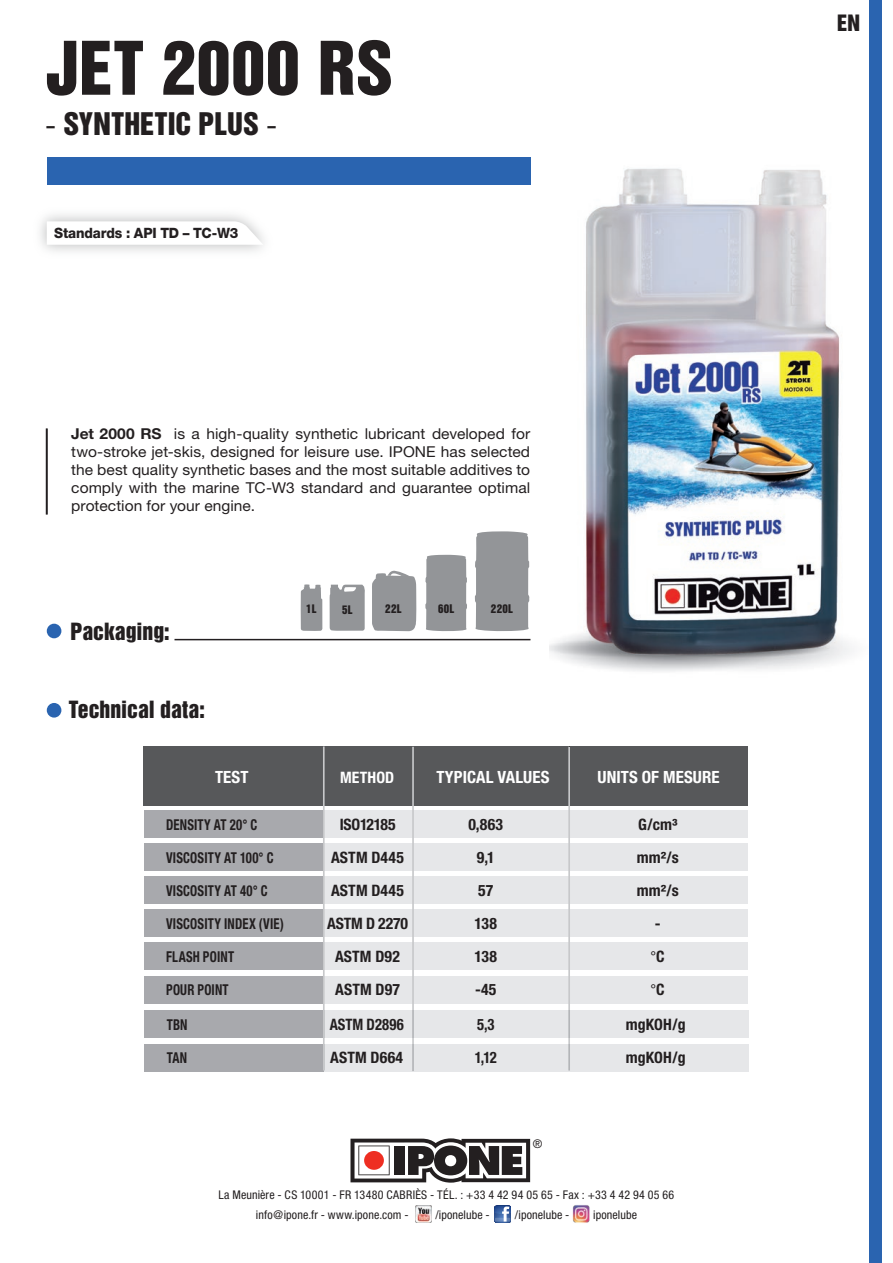
<style>
.page{position:relative;width:893px;height:1263px;background:#fff}
.page>*{position:absolute;margin:0;border:0;box-sizing:border-box;transform-origin:0 0}
.t1{font:67.5px "Helvetica Inserat";letter-spacing:.01em;color:#231f20}
.t2{font:28.5px "Helvetica Inserat";letter-spacing:.005em;color:#231f20}
.t3{font:21.75px "Helvetica Inserat";color:#231f20}
.t4{font:20.55px "Helvetica Inserat";color:#231f20}
.t5{font:700 condensed 16.8px "Helvetica Neue";letter-spacing:.005em;color:#fff}
.t6{font:700 condensed 15.75px "Helvetica Neue";letter-spacing:.01em;color:#231f20}
.t7{font:700 condensed 15.75px "Helvetica Neue";letter-spacing:.01em;color:#231f20;scale:.93 1}
.t8{font:700 condensed 15.75px "Helvetica Neue";letter-spacing:-.01em;color:#231f20}
.t9{font:700 condensed 15.75px "Helvetica Neue";letter-spacing:-.015em;color:#231f20}
.t10{font:700 condensed 15.75px "Helvetica Neue";letter-spacing:.005em;color:#fff}
.t11{font:15.75px "Myriad Pro";color:#231f20}
.t12{font:15px/18px "Helvetica Neue";letter-spacing:.005em;color:#231f20;text-align:justify;scale:1.04 1}
.t13{font:700 condensed 15px/33px "Helvetica Neue";letter-spacing:.015em;color:#231f20;scale:.85 1}
.t14{font:800 14.25px "Helvetica Neue";letter-spacing:-.01em;color:#231f20;scale:.95 1}
.t15{font:condensed 12px/19.5px "Helvetica Neue";letter-spacing:.01em;color:#231f20}
.t16{font:10.95px "Helvetica Inserat";letter-spacing:.03em;color:#231f20}
.t17{font:10.8px "Helvetica Inserat";color:#231f20}
.s1{font-family:"Helvetica Neue"}
.s2{font-weight:700}
.s3{font-family:"Helvetica Neue";font-weight:700;font-stretch:condensed}
</style>
<div class="page">
<img style="left:550px;top:168px;width:302px;height:504px">
<div style="left:869px;top:0;width:13px;height:1263px;background:#2a64b0"></div>
<div style="left:47px;top:157px;width:484px;height:27px;background:#2a64b0"></div>
<svg style="left:425px;top:555px;width:42px;height:76px;background:#989a9d"></svg>
<div style="left:475px;top:531px;width:54px;height:100px;background:#939598"></div>
<svg style="left:372px;top:570px;width:45px;height:61px;background:#9ea0a2"></svg>
<svg style="left:329px;top:585px;width:36px;height:46px;background:#9b9da0"></svg>
<svg style="left:301px;top:584px;width:21px;height:47px"></svg>
<svg style="left:350px;top:1138px;width:180px;height:44px"></svg>
<div style="left:364px;top:1151px;width:20px;height:19px;background:#ee2e22;border-radius:50%"></div>
<svg style="left:494px;top:1205px;width:17px;height:17px"></svg>
<hr style="left:495px;top:1218px;width:15px;height:3px;background:#fff">
<img style="left:415px;top:1205px;width:17px;height:17px">
<img style="left:572px;top:1205px;width:18px;height:18px">
<hr style="left:46px;top:428px;width:2px;height:87px;background:#231f20">
<div style="left:145px;top:1011px;width:179px;height:27px;background:#a8a9ad"></div>
<div style="left:145px;top:1044px;width:179px;height:27px;background:#a8a9ad"></div>
<svg style="left:47px;top:221px;width:216px;height:24px"></svg>
<div style="left:47px;top:703px;width:14px;height:14px;background:#2a64b0;border-radius:50%"></div>
<div style="left:47px;top:624px;width:14px;height:14px;background:#2a64b0;border-radius:50%"></div>
<hr style="left:174px;top:639px;width:356px;height:1px;background:#231f20">
<div style="left:144px;top:747px;width:269px;height:59px;background:#57585a"></div>
<div style="left:569px;top:747px;width:179px;height:59px;background:#57585a"></div>
<div style="left:413px;top:747px;width:156px;height:59px;background:#57585a"></div>
<div style="left:323px;top:811px;width:425px;height:27px;background:#e6e7e9"></div>
<div style="left:323px;top:876px;width:425px;height:27px;background:#e6e7e9"></div>
<div style="left:323px;top:843px;width:425px;height:27px;background:#e6e7e9"></div>
<div style="left:323px;top:942px;width:425px;height:27px;background:#e6e7e9"></div>
<div style="left:323px;top:910px;width:425px;height:27px;background:#e6e7e9"></div>
<div style="left:144px;top:811px;width:179px;height:27px;background:#a8a9ad"></div>
<div style="left:144px;top:876px;width:179px;height:27px;background:#a8a9ad"></div>
<div style="left:144px;top:843px;width:179px;height:27px;background:#a8a9ad"></div>
<div style="left:144px;top:942px;width:179px;height:27px;background:#a8a9ad"></div>
<div style="left:323px;top:976px;width:425px;height:27px;background:#e6e7e9"></div>
<div style="left:144px;top:976px;width:179px;height:27px;background:#a8a9ad"></div>
<div style="left:144px;top:910px;width:179px;height:27px;background:#a8a9ad"></div>
<hr style="left:323px;top:746px;width:2px;height:324px;background:#c7c8ca">
<hr style="left:412px;top:747px;width:2px;height:324px;background:#c7c8ca">
<hr style="left:568px;top:747px;width:2px;height:323px;background:#c7c8ca">
<div style="left:324px;top:1011px;width:424px;height:27px;background:#e6e7e9"></div>
<div style="left:324px;top:1044px;width:424px;height:27px;background:#e6e7e9"></div>
<h1 class="t1" style="left:45px;top:28px;width:349px">JET 2000 RS</h1>
<h2 class="t2" style="left:45px;top:106px;width:234px"><span class="s1">-</span> SYNTHETIC PLUS <span class="s1">-</span></h2>
<p class="t14" style="left:54px;top:224px;width:195px">Standards : API TD – TC-W3</p>
<p class="t12" style="left:71px;top:425px;width:443px"><span class="s2">Jet 2000 RS</span> is a high-quality synthetic lubricant developed for two-stroke jet-skis, designed for leisure use. IPONE has selected the best quality synthetic bases and the most suitable additives to comply with the marine TC-W3 standard and guarantee optimal protection for your engine.</p>
<h3 class="t3" style="left:70px;top:619px;width:101px">Packaging:</h3>
<h3 class="t3" style="left:69px;top:696px;width:138px">Technical data:</h3>
<p class="t17" style="left:306px;top:603px;width:12px">1L</p>
<p class="t17" style="left:342px;top:603px;width:12px">5L</p>
<p class="t16" style="left:385px;top:602px;width:18px">22L</p>
<p class="t16" style="left:438px;top:602px;width:18px">60L</p>
<p class="t16" style="left:491px;top:602px;width:24px">220L</p>
<p class="t5" style="left:215px;top:767px;width:35px">TEST</p>
<p class="t10" style="left:340px;top:768px;width:55px">METHOD</p>
<p class="t5" style="left:436px;top:767px;width:115px">TYPICAL VALUES</p>
<p class="t13" style="left:166px;top:808px;width:140px">DENSITY AT 20° C<br>VISCOSITY AT 100° C<br>VISCOSITY AT 40° C<br>VISCOSITY INDEX (VIE)<br>FLASH POINT<br>POUR POINT</p>
<p class="t9" style="left:340px;top:815px;width:57px">ISO12185</p>
<p class="t6" style="left:468px;top:815px;width:36px">0,863</p>
<p class="t6" style="left:638px;top:815px;width:41px">G/cm³</p>
<p class="t5" style="left:597px;top:767px;width:124px">UNITS OF MESURE</p>
<p class="t6" style="left:331px;top:848px;width:75px">ASTM D445</p>
<p class="t6" style="left:477px;top:848px;width:19px">9,1</p>
<p class="t6" style="left:637px;top:848px;width:43px">mm²/s</p>
<p class="t6" style="left:331px;top:881px;width:75px">ASTM D445</p>
<p class="t6" style="left:478px;top:881px;width:17px">57</p>
<p class="t6" style="left:637px;top:881px;width:43px">mm²/s</p>
<p class="t8" style="left:327px;top:914px;width:82px">ASTM D 2270</p>
<p class="t6" style="left:475px;top:914px;width:24px">138</p>
<p class="t6" style="left:655px;top:914px;width:7px">-</p>
<p class="t6" style="left:335px;top:947px;width:67px">ASTM D92</p>
<p class="t6" style="left:475px;top:947px;width:24px">138</p>
<p class="t11" style="left:651px;top:947px;width:15px">°<span class="s3">C</span></p>
<p class="t6" style="left:335px;top:980px;width:66px">ASTM D97</p>
<p class="t6" style="left:475px;top:980px;width:23px">-45</p>
<p class="t11" style="left:651px;top:980px;width:15px">°<span class="s3">C</span></p>
<p class="t13" style="left:167px;top:1008px;width:26px">TBN</p>
<p class="t7" style="left:330px;top:1015px;width:81px">ASTM D2896</p>
<p class="t7" style="left:477px;top:1015px;width:20px">5,3</p>
<p class="t6" style="left:626px;top:1015px;width:61px">mgKOH/g</p>
<p class="t13" style="left:167px;top:1041px;width:26px">TAN</p>
<p class="t6" style="left:330px;top:1048px;width:75px">ASTM D664</p>
<p class="t7" style="left:475px;top:1048px;width:25px">1,12</p>
<p class="t6" style="left:626px;top:1048px;width:61px">mgKOH/g</p>
<p class="t15" style="left:533px;top:1134px;width:11px">®</p>
<p class="t15" style="left:256px;top:1185px;width:420px;text-indent:-37px">La Meunière - CS 10001 - FR 13480 CABRIÈS - TÉL. : +33 4 42 94 05 65 - Fax : +33 4 42 94 05 66 info@ipone.fr - www.ipone.com -</p>
<p class="t15" style="left:435px;top:1204px;width:56px">/iponelube -</p>
<p class="t15" style="left:515px;top:1204px;width:56px">/iponelube -</p>
<p class="t15" style="left:593px;top:1204px;width:45px">iponelube</p>
<h3 class="t4" style="left:837px;top:10px;width:24px">EN</h3>
</div>
